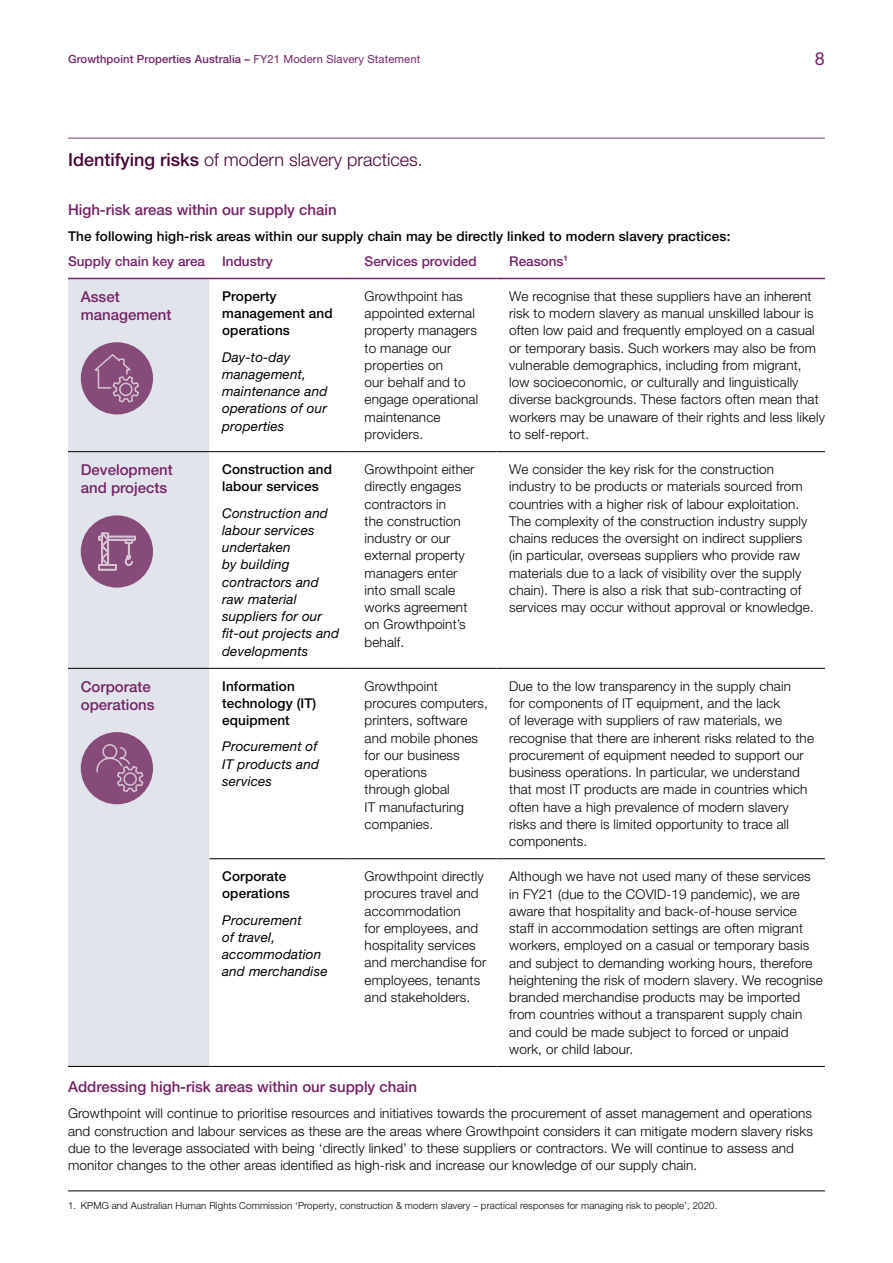
<style>
.page{position:relative;width:893px;height:1263px;background:#fff}
.page>*{position:absolute;margin:0;border:0;box-sizing:border-box;transform-origin:0 0}
.t1{font:300 18px "Helvetica Neue LT Pro";color:#470635}
.t2{font:18px "Helvetica Neue LT Pro";color:#742366}
.t3{font:500 15px/18px "Helvetica Neue LT Pro";color:#742366}
.t4{font:300 13.5px/17.2px "Helvetica Neue LT Pro";letter-spacing:.01em;color:#000}
.t5{font:italic 13.5px/17.2px "Helvetica Neue LT Pro";letter-spacing:.01em;color:#000}
.t6{font:500 13.5px/17.2px "Helvetica Neue LT Pro";letter-spacing:.01em;color:#000}
.t7{font:500 13.5px "Helvetica Neue LT Pro";color:#742366}
.t8{font:500 11.25px "Helvetica Neue LT Pro";letter-spacing:.01em;color:#742366}
.t9{font:300 9.75px "Helvetica Neue LT Pro";letter-spacing:.01em;color:#000}
.s1{font-weight:400}
.s2{font-weight:500}
</style>
<div class="page">
<hr style="left:68px;top:137px;width:757px;height:2px;background:#a9819f">
<div style="left:68px;top:279px;width:141px;height:787px;background:#e2e4ec"></div>
<hr style="left:68px;top:451px;width:141px;height:1px;background:#000">
<hr style="left:209px;top:451px;width:143px;height:1px;background:#000">
<hr style="left:352px;top:451px;width:144px;height:1px;background:#000">
<hr style="left:496px;top:451px;width:329px;height:1px;background:#000">
<hr style="left:68px;top:668px;width:141px;height:1px;background:#000">
<hr style="left:209px;top:668px;width:143px;height:1px;background:#000">
<hr style="left:352px;top:668px;width:144px;height:1px;background:#000">
<hr style="left:496px;top:668px;width:329px;height:1px;background:#000">
<hr style="left:209px;top:858px;width:143px;height:1px;background:#000">
<hr style="left:352px;top:858px;width:144px;height:1px;background:#000">
<hr style="left:496px;top:858px;width:329px;height:1px;background:#000">
<hr style="left:68px;top:1066px;width:141px;height:1px;background:#000">
<hr style="left:209px;top:1066px;width:143px;height:1px;background:#000">
<hr style="left:352px;top:1066px;width:144px;height:1px;background:#000">
<hr style="left:496px;top:1066px;width:329px;height:1px;background:#000">
<hr style="left:68px;top:278px;width:141px;height:1px;background:#742366">
<hr style="left:209px;top:278px;width:143px;height:1px;background:#742366">
<hr style="left:352px;top:278px;width:144px;height:1px;background:#742366">
<hr style="left:496px;top:278px;width:329px;height:1px;background:#742366">
<div style="left:81px;top:342px;width:72px;height:72px;background:#874b7a;border-radius:50%"></div>
<svg style="left:91px;top:354px;width:48px;height:50px"></svg>
<div style="left:81px;top:515px;width:72px;height:73px;background:#874b7a;border-radius:50%"></div>
<svg style="left:98px;top:532px;width:38px;height:39px"></svg>
<div style="left:81px;top:732px;width:72px;height:72px;background:#874b7a;border-radius:50%"></div>
<svg style="left:96px;top:743px;width:49px;height:50px"></svg>
<hr style="left:68px;top:1190px;width:757px;height:1px;background:#000">
<p class="t8" style="left:68px;top:53px;width:354px">Growthpoint Properties Australia – <span class="s1">FY21 Modern Slavery Statement</span></p>
<h1 class="t2" style="left:815px;top:48px;width:12px">8</h1>
<h1 class="t1" style="left:68px;top:148px;width:356px"><span class="s2">Identifying risks</span> of modern slavery practices.</h1>
<p class="t3" style="left:68px;top:200px;width:270px">High-risk areas within our supply chain</p>
<p class="t6" style="left:68px;top:227px;width:664px">The following high-risk areas within our supply chain may be directly linked to modern slavery practices:</p>
<p class="t7" style="left:68px;top:253px;width:139px">Supply chain key area</p>
<p class="t7" style="left:222px;top:253px;width:52px">Industry</p>
<p class="t7" style="left:365px;top:253px;width:114px">Services provided</p>
<p class="t7" style="left:509px;top:253px;width:60px">Reasons<sup>1</sup></p>
<p class="t3" style="left:81px;top:287px;width:92px">Asset management</p>
<p class="t6" style="left:222px;top:287px;width:112px">Property management and operations</p>
<p class="t5" style="left:222px;top:348px;width:107px">Day-to-day management, maintenance and operations of our properties</p>
<p class="t4" style="left:365px;top:287px;width:115px">Growthpoint has appointed external property managers to manage our properties on<br>our behalf and to engage operational maintenance providers.</p>
<p class="t4" style="left:509px;top:287px;width:317px">We recognise that these suppliers have an inherent risk to modern slavery as manual unskilled labour is often low paid and frequently employed on a casual or temporary basis. Such workers may also be from vulnerable demographics, including from migrant, low socioeconomic, or culturally and linguistically diverse backgrounds. These factors often mean that workers may be unaware of their rights and less likely to self-report.</p>
<p class="t3" style="left:81px;top:461px;width:93px">Development and projects</p>
<p class="t6" style="left:222px;top:460px;width:111px">Construction and labour services</p>
<p class="t5" style="left:222px;top:504px;width:118px">Construction and labour services undertaken<br>by building contractors and raw material suppliers for our fit-out projects and developments</p>
<p class="t3" style="left:81px;top:677px;width:75px">Corporate operations</p>
<p class="t6" style="left:222px;top:677px;width:96px">Information technology (IT) equipment</p>
<p class="t5" style="left:222px;top:738px;width:98px;text-align:justify">Procurement of IT products and services</p>
<p class="t4" style="left:365px;top:460px;width:111px">Growthpoint either directly engages contractors in<br>the construction industry or our external property managers enter into small scale works agreement on Growthpoint’s behalf.</p>
<p class="t4" style="left:509px;top:460px;width:306px">We consider the key risk for the construction industry to be products or materials sourced from countries with a higher risk of labour exploitation.<br>The complexity of the construction industry supply chains reduces the oversight on indirect suppliers (in particular, overseas suppliers who provide raw materials due to a lack of visibility over the supply chain). There is also a risk that sub-contracting of services may occur without approval or knowledge.</p>
<p class="t4" style="left:365px;top:677px;width:125px">Growthpoint procures computers, printers, software and mobile phones for our business operations<br>through global<br>IT manufacturing companies.</p>
<p class="t4" style="left:509px;top:677px;width:306px">Due to the low transparency in the supply chain<br>for components of IT equipment, and the lack<br>of leverage with suppliers of raw materials, we recognise that there are inherent risks related to the procurement of equipment needed to support our business operations. In particular, we understand that most IT products are made in countries which often have a high prevalence of modern slavery risks and there is limited opportunity to trace all components.</p>
<p class="t6" style="left:222px;top:868px;width:69px">Corporate operations</p>
<p class="t5" style="left:222px;top:911px;width:107px">Procurement<br>of travel, accommodation and merchandise</p>
<p class="t4" style="left:365px;top:867px;width:123px">Growthpoint directly procures travel and accommodation<br>for employees, and hospitality services and merchandise for employees, tenants and stakeholders.</p>
<p class="t4" style="left:509px;top:867px;width:315px">Although we have not used many of these services in FY21 (due to the COVID-19 pandemic), we are aware that hospitality and back-of-house service staff in accommodation settings are often migrant workers, employed on a casual or temporary basis and subject to demanding working hours, therefore heightening the risk of modern slavery. We recognise branded merchandise products may be imported from countries without a transparent supply chain and could be made subject to forced or unpaid work, or child labour.</p>
<p class="t3" style="left:68px;top:1077px;width:351px">Addressing high-risk areas within our supply chain</p>
<p class="t4" style="left:68px;top:1105px;width:746px">Growthpoint will continue to prioritise resources and initiatives towards the procurement of asset management and operations and construction and labour services as these are the areas where Growthpoint considers it can mitigate modern slavery risks due to the leverage associated with being ‘directly linked’ to these suppliers or contractors. We will continue to assess and monitor changes to the other areas identified as high-risk and increase our knowledge of our supply chain.</p>
<p class="t9" style="left:68px;top:1199px;width:651px">1. KPMG and Australian Human Rights Commission ‘Property, construction &amp; modern slavery – practical responses for managing risk to people’, 2020.</p>
</div>
